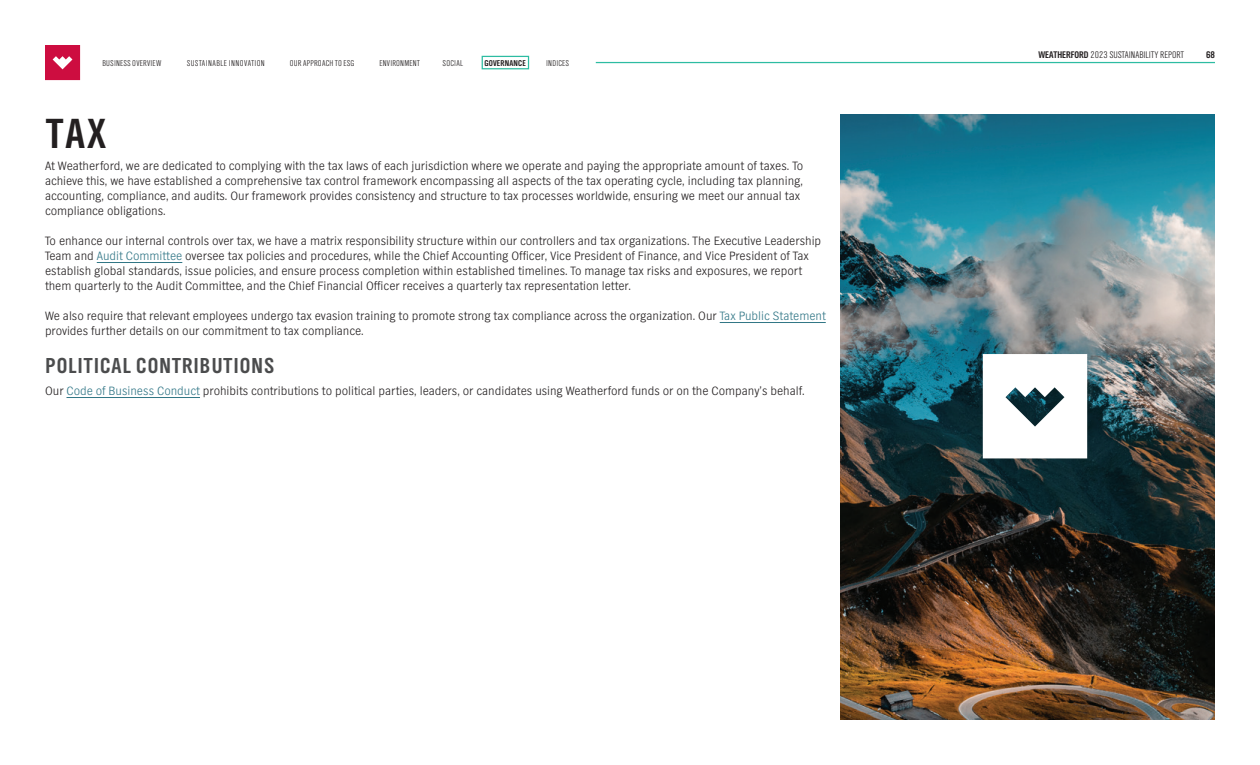
<style>
.page{position:relative;width:1260px;height:765px;background:#fff}
.page>*{position:absolute;margin:0;border:0;box-sizing:border-box;transform-origin:0 0}
.t1{font:43.75px "TV Nord EF Bold Con";color:#231f20}
.t2{font:22.5px "TV Nord EF Bold Con";letter-spacing:.05em;color:#4b4c4d}
.t3{font:300 12.5px/15px "TV Nord EF";color:#231f20}
.t4{font:10px "TV Nord EF Light Con";color:#231f20}
.t5{font:10px "TV Nord EF Bold Con";color:#231f20}
.t6{font:8.75px "TV Nord EF Light Con";letter-spacing:.025em;color:#231f20}
.t7{font:8.75px "TV Nord EF Light Con";letter-spacing:.045em;color:#231f20}
.t8{font:8.75px "TV Nord EF Bold Con";letter-spacing:.025em;color:#231f20}
.s1{color:#317686}
.s2{font-family:"TV Nord EF Bold Con"}
</style>
<div class="page">
<div style="left:482px;top:56px;width:47px;height:13px;border:1px solid #2dbca2"></div>
<hr style="left:596px;top:62px;width:619px;height:1px;background:#2dbca2">
<svg style="left:45px;top:45px;width:35px;height:35px"></svg>
<hr style="left:97px;top:262px;width:85px;height:1px;background:#317686">
<hr style="left:720px;top:322px;width:106px;height:1px;background:#317686">
<hr style="left:66px;top:397px;width:134px;height:1px;background:#317686">
<img style="left:841px;top:115px;width:374px;height:604px">
<svg style="left:983px;top:354px;width:104px;height:104px"></svg>
<p class="t6" style="left:102px;top:58px;width:61px">BUSINESS OVERVIEW</p>
<p class="t7" style="left:187px;top:58px;width:80px">SUSTAINABLE INNOVATION</p>
<p class="t6" style="left:290px;top:58px;width:66px">OUR APPROACH TO ESG</p>
<p class="t6" style="left:379px;top:58px;width:42px">ENVIRONMENT</p>
<p class="t6" style="left:443px;top:58px;width:22px">SOCIAL</p>
<p class="t8" style="left:484px;top:58px;width:43px">GOVERNANCE</p>
<p class="t6" style="left:546px;top:58px;width:24px">INDICES</p>
<h1 class="t1" style="left:46px;top:107px;width:62px">TAX</h1>
<p class="t3" style="left:45px;top:158px;width:760px">At Weatherford, we are dedicated to complying with the tax laws of each jurisdiction where we operate and paying the appropriate amount of taxes. To achieve this, we have established a comprehensive tax control framework encompassing all aspects of the tax operating cycle, including tax planning, accounting, compliance, and audits. Our framework provides consistency and structure to tax processes worldwide, ensuring we meet our annual tax compliance obligations.</p>
<p class="t3" style="left:45px;top:233px;width:778px">To enhance our internal controls over tax, we have a matrix responsibility structure within our controllers and tax organizations. The Executive Leadership Team and <span class="s1">Audit Committee</span> oversee tax policies and procedures, while the Chief Accounting Officer, Vice President of Finance, and Vice President of Tax establish global standards, issue policies, and ensure process completion within established timelines. To manage tax risks and exposures, we report them quarterly to the Audit Committee, and the Chief Financial Officer receives a quarterly tax representation letter.</p>
<p class="t3" style="left:45px;top:308px;width:782px">We also require that relevant employees undergo tax evasion training to promote strong tax compliance across the organization. Our <span class="s1">Tax Public Statement </span>provides further details on our commitment to tax compliance.</p>
<h2 class="t2" style="left:46px;top:352px;width:230px">POLITICAL CONTRIBUTIONS</h2>
<p class="t3" style="left:45px;top:383px;width:761px">Our <span class="s1">Code of Business Conduct</span> prohibits contributions to political parties, leaders, or candidates using Weatherford funds or on the Company’s behalf.</p>
<p class="t4" style="left:1039px;top:49px;width:147px"><span class="s2">WEATHERFORD</span> 2023 SUSTAINABILITY REPORT</p>
<p class="t5" style="left:1206px;top:48px;width:11px">68</p>
</div>
